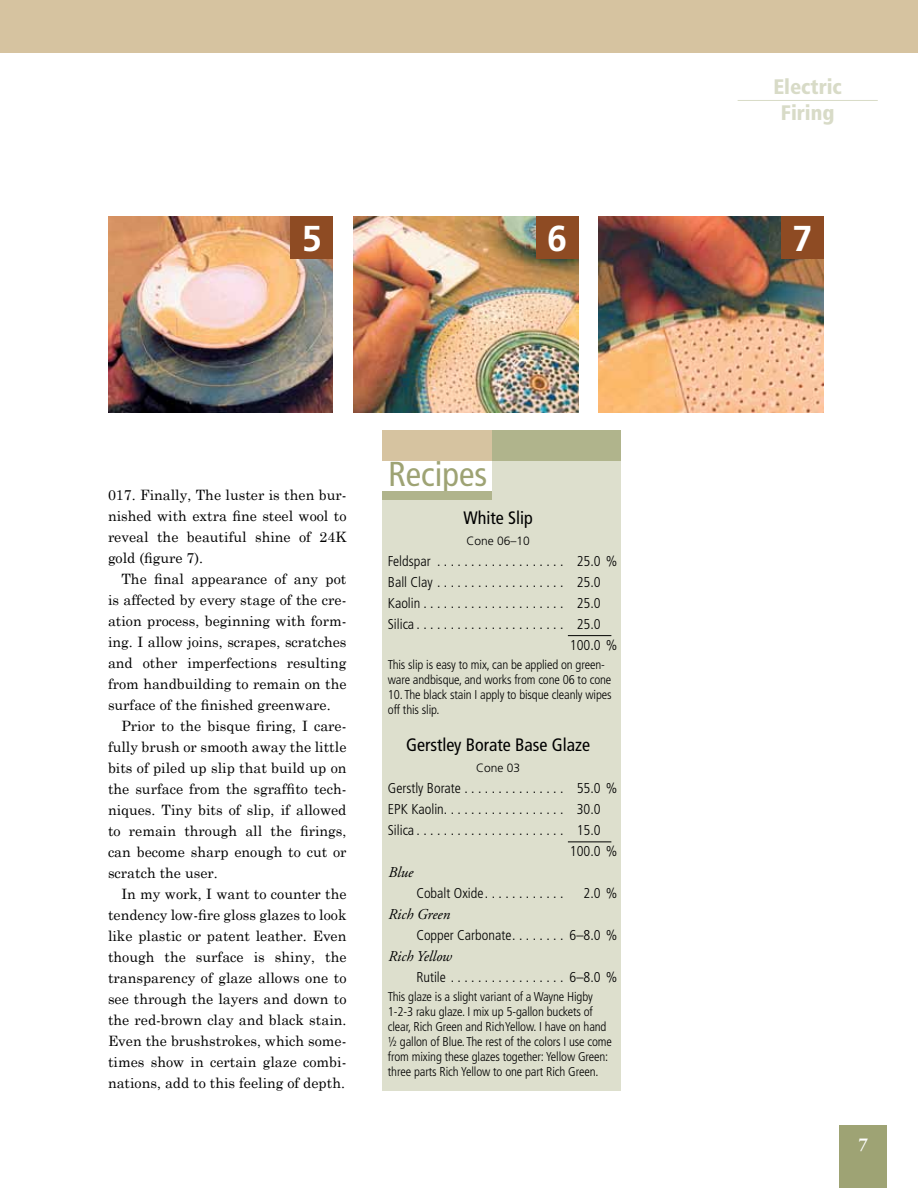
<style>
.page{position:relative;width:918px;height:1188px;background:#fff}
.page>*{position:absolute;margin:0;border:0;box-sizing:border-box;transform-origin:0 0}
.t1{font:700 36px "Frutiger";color:#fff}
.t2{font:condensed 34.65px "Frutiger";color:#9ea374}
.t3{font:900 condensed 21px/25.5px "Frutiger";color:#d8dbc7;text-align:center}
.t4{font:condensed 18px "Frutiger";color:#000}
.t5{font:700 18px "Sabon";color:#fff}
.t6{font:italic 15px "Adobe Garamond";color:#000}
.t7{font:14.25px/21px "Century Schoolbook";color:#000;text-align:justify}
.t8{font:300 condensed 14.25px "Frutiger";color:#000}
.t9{font:300 condensed 12.75px/15px "Frutiger";letter-spacing:-.01em;color:#000}
.t10{font:300 12px "Frutiger";color:#000}
</style>
<div class="page">
<div style="left:839px;top:1125px;width:48px;height:63px;background:#9ea374"></div>
<hr style="left:738px;top:100px;width:140px;height:1px;background:#d8dbc7">
<div style="left:382px;top:431px;width:239px;height:659px;background:#dddfcd"></div>
<div style="left:382px;top:461px;width:110px;height:32px;background:#fff"></div>
<div style="left:492px;top:430px;width:129px;height:31px;background:#b0b48c"></div>
<div style="left:382px;top:430px;width:110px;height:31px;background:#d6c3a0"></div>
<div style="left:382px;top:491px;width:110px;height:9px;background:#b0b48c"></div>
<div style="left:0;top:0;width:918px;height:52px;background:#d6c3a0"></div>
<hr style="left:568px;top:635px;width:43px;height:1px;background:#000">
<hr style="left:568px;top:842px;width:43px;height:1px;background:#000">
<img style="left:108px;top:216px;width:225px;height:196px">
<div style="left:291px;top:216px;width:42px;height:42px;background:#8e4b23"></div>
<img style="left:353px;top:216px;width:225px;height:196px">
<div style="left:536px;top:216px;width:42px;height:42px;background:#8e4b23"></div>
<img style="left:598px;top:216px;width:226px;height:196px">
<div style="left:781px;top:216px;width:43px;height:42px;background:#8e4b23"></div>
<h3 class="t3" style="left:773px;top:74px;width:70px">Electric<br>Firing</h3>
<h1 class="t1" style="left:302px;top:217px;width:22px">5</h1>
<h1 class="t1" style="left:547px;top:217px;width:22px">6</h1>
<h1 class="t1" style="left:792px;top:217px;width:22px">7</h1>
<p class="t7" style="left:108px;top:484px;width:240px">017. Finally, The luster is then bur&shy;nished with extra fine steel wool to reveal the beautiful shine of 24K gold (figure 7).</p>
<p class="t7" style="left:108px;top:568px;width:240px;text-indent:13px">The final appearance of any pot is affected by every stage of the cre&shy;ation process, beginning with form&shy;ing. I allow joins, scrapes, scratches and other imperfections resulting from handbuilding to remain on the surface of the finished greenware.</p>
<p class="t7" style="left:108px;top:715px;width:240px;text-indent:13px">Prior to the bisque firing, I care&shy;fully brush or smooth away the little bits of piled up slip that build up on the surface from the sgraffito tech&shy;niques. Tiny bits of slip, if allowed to remain through all the firings, can become sharp enough to cut or scratch the user.</p>
<p class="t7" style="left:108px;top:883px;width:240px;text-indent:13px">In my work, I want to counter the tendency low-fire gloss glazes to look like plastic or patent leather. Even though the surface is shiny, the transparency of glaze allows one to see through the layers and down to the red-brown clay and black stain.<br>Even the brushstrokes, which some&shy;times show in certain glaze combi&shy;nations, add to this feeling of depth.</p>
<h2 class="t2" style="left:388px;top:453px;width:101px">Recipes</h2>
<p class="t4" style="left:464px;top:507px;width:71px">White Slip</p>
<p class="t10" style="left:466px;top:534px;width:65px">Cone 06–10</p>
<p class="t8" style="left:388px;top:552px;width:231px">Feldspar . . . . . . . . . . . . . . . . . . . 25.0 %</p>
<p class="t8" style="left:388px;top:573px;width:214px">Ball Clay . . . . . . . . . . . . . . . . . . . 25.0</p>
<p class="t8" style="left:388px;top:594px;width:214px">Kaolin . . . . . . . . . . . . . . . . . . . . . 25.0</p>
<p class="t8" style="left:388px;top:616px;width:214px">Silica . . . . . . . . . . . . . . . . . . . . . . 25.0</p>
<p class="t8" style="left:570px;top:637px;width:49px">100.0 %</p>
<p class="t9" style="left:388px;top:657px;width:225px">This slip is easy to mix, can be applied on green&shy;ware andbisque, and works from cone 06 to cone</p>
<p class="t9" style="left:388px;top:687px;width:225px">10. The black stain I apply to bisque cleanly wipes off this slip.</p>
<p class="t4" style="left:406px;top:734px;width:186px">Gerstley Borate Base Glaze</p>
<p class="t10" style="left:476px;top:761px;width:46px">Cone 03</p>
<p class="t8" style="left:388px;top:780px;width:231px">Gerstly Borate . . . . . . . . . . . . . . . 55.0 %</p>
<p class="t8" style="left:388px;top:801px;width:214px">EPK Kaolin . . . . . . . . . . . . . . . . . . 30.0</p>
<p class="t8" style="left:388px;top:822px;width:214px">Silica . . . . . . . . . . . . . . . . . . . . . . 15.0</p>
<p class="t8" style="left:570px;top:843px;width:49px">100.0 %</p>
<p class="t6" style="left:388px;top:864px;width:26px">Blue</p>
<p class="t8" style="left:416px;top:885px;width:149px">Cobalt Oxide . . . . . . . . . . . .</p>
<p class="t8" style="left:584px;top:885px;width:35px">2.0 %</p>
<p class="t6" style="left:388px;top:906px;width:63px">Rich Green</p>
<p class="t8" style="left:416px;top:927px;width:203px">Copper Carbonate . . . . . . . . 6–8.0 %</p>
<p class="t6" style="left:388px;top:948px;width:65px">Rich Yellow</p>
<p class="t8" style="left:416px;top:969px;width:203px">Rutile . . . . . . . . . . . . . . . . . 6–8.0 %</p>
<p class="t9" style="left:388px;top:990px;width:226px">This glaze is a slight variant of a Wayne Higby 1-2-3 raku glaze. I mix up 5-gallon buckets of clear, Rich Green and RichYellow. I have on hand ½ gallon of Blue. The rest of the colors I use come from mixing these glazes together: Yellow Green: three parts Rich Yellow to one part Rich Green.</p>
<p class="t5" style="left:858px;top:1134px;width:12px">7</p>
</div>
